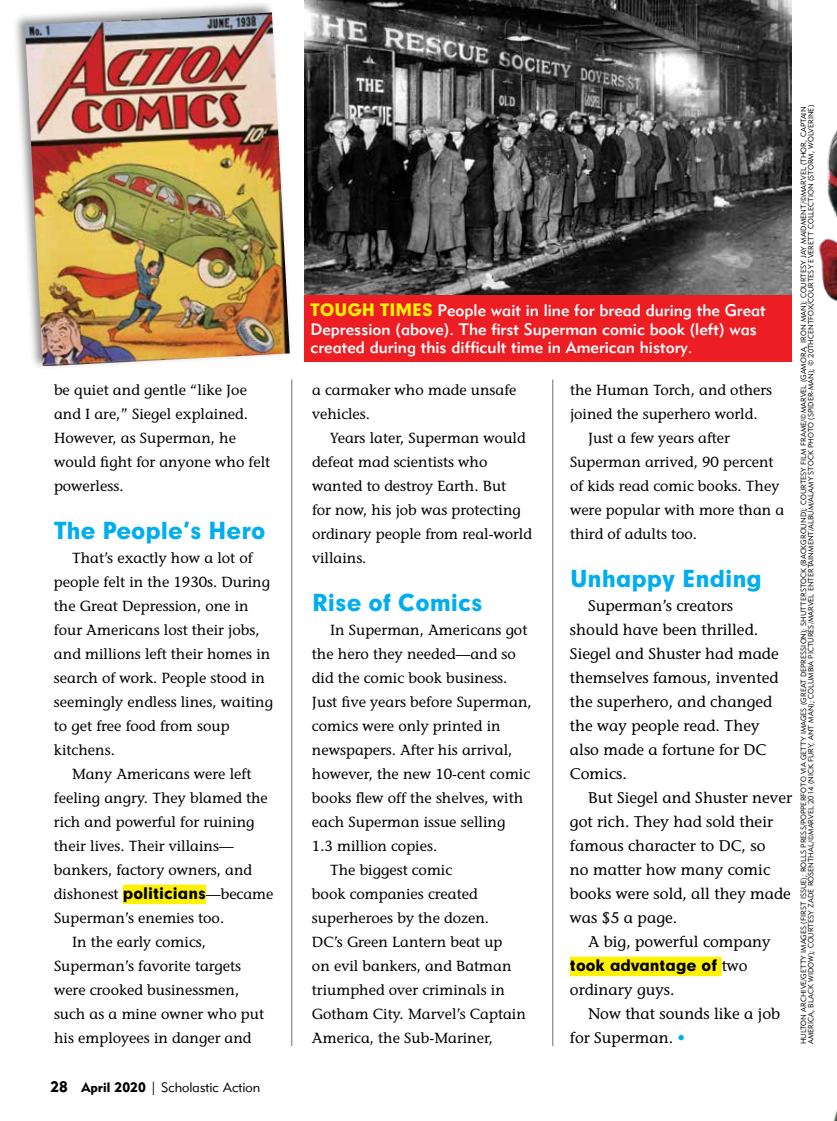
<style>
.page{position:relative;width:837px;height:1121px;background:#fff}
.page>*{position:absolute;margin:0;border:0;box-sizing:border-box;transform-origin:0 0}
.t1{font:22.5px "Geometric 706 BT Black B";color:#00aeef}
.t2{font:16.5px/18px "Geometric 415 BT Medium A";color:#fff}
.t3{font:15.3px/24px "Stone Informal";color:#000}
.t4{font:15.3px "Geometric 706 BT Black B";color:#000}
.t5{font:14.7px/24px "Stone Informal";color:#000}
.t6{font:13.5px "Geometric 415 BT Lite A";color:#000}
.t7{font:7.5px/7.5px "Geometric 415 BT Lite A";color:#000}
.s1{font-family:"Geometric 706 BT Black B";font-size:15.3px}
.s2{font-family:"Geometric 415 BT Black A";font-size:15px}
.s3{font-family:"Geometric 415 BT Black A"}
.s4{font-family:"Geometric 706 BT Black B";color:#fff200}
.s5{font-family:"Stone Informal"}
.s6{color:#00aeef}
</style>
<div class="page">
<hr style="left:292px;top:379px;width:1px;height:667px;background:#6d6e71">
<hr style="left:553px;top:379px;width:1px;height:667px;background:#6d6e71">
<div style="left:123px;top:884px;width:83px;height:20px;background:#fff200"></div>
<div style="left:570px;top:956px;width:152px;height:20px;background:#fff200"></div>
<div style="left:12px;top:1px;width:281px;height:369px;background:#000;opacity:.45"></div>
<img style="left:25px;top:12px;width:265px;height:354px">
<img style="left:304px;top:0;width:488px;height:295px">
<div style="left:304px;top:295px;width:488px;height:66px;background:#ed1d24"></div>
<img style="left:761px;top:57px;width:76px;height:238px">
<img style="left:806px;top:285px;width:31px;height:17px">
<img style="left:833px;top:1109px;width:4px;height:11px">
<p class="t5" style="left:54px;top:377px;width:218px">be quiet and gentle “like Joe and I are,” Siegel explained.<br>However, as Superman, he would fight for anyone who felt powerless.</p>
<h1 class="t1" style="left:54px;top:515px;width:213px">The People’s Hero</h1>
<p class="t5" style="left:54px;top:545px;width:220px;text-indent:18px">That’s exactly how a lot of people felt in the 1930s. During the Great Depression, one in four Americans lost their jobs, and millions left their homes in search of work. People stood in seemingly endless lines, waiting to get free food from soup kitchens.</p>
<p class="t5" style="left:72px;top:761px;width:181px">Many Americans were left</p>
<p class="t5" style="left:54px;top:785px;width:215px">feeling angry. They blamed the</p>
<p class="t5" style="left:54px;top:809px;width:202px">rich and powerful for ruining</p>
<p class="t5" style="left:54px;top:833px;width:181px">their lives. Their villains—</p>
<p class="t5" style="left:54px;top:857px;width:200px">bankers, factory owners, and</p>
<p class="t5" style="left:54px;top:881px;width:221px">dishonest <span class="s1">politicians</span>—became</p>
<p class="t5" style="left:54px;top:905px;width:172px">Superman’s enemies too.</p>
<p class="t5" style="left:72px;top:929px;width:135px">In the early comics,</p>
<p class="t5" style="left:54px;top:953px;width:189px">Superman’s favorite targets</p>
<p class="t5" style="left:54px;top:977px;width:187px">were crooked businessmen,</p>
<p class="t5" style="left:54px;top:1001px;width:212px">such as a mine owner who put</p>
<p class="t5" style="left:54px;top:1025px;width:199px">his employees in danger and</p>
<p class="t6" style="left:50px;top:1079px;width:211px"><span class="s2">28</span> <span class="s3">April 2020</span> | Scholastic Action</p>
<p class="t2" style="left:310px;top:301px;width:457px"><span class="s4">TOUGH TIMES</span> People wait in line for bread during the Great<br>Depression (above). The first Superman comic book (left) was created during this difficult time in American history.</p>
<p class="t5" style="left:312px;top:377px;width:206px">a carmaker who made unsafe vehicles.</p>
<p class="t5" style="left:312px;top:425px;width:222px;text-indent:18px">Years later, Superman would defeat mad scientists who wanted to destroy Earth. But<br>for now, his job was protecting ordinary people from real-world villains.</p>
<h1 class="t1" style="left:312px;top:587px;width:172px">Rise of Comics</h1>
<p class="t5" style="left:330px;top:617px;width:199px">In Superman, Americans got</p>
<p class="t5" style="left:312px;top:641px;width:205px">the hero they needed—and so</p>
<p class="t5" style="left:312px;top:665px;width:197px">did the comic book business.</p>
<p class="t5" style="left:312px;top:689px;width:221px">Just five years before Superman,</p>
<p class="t5" style="left:312px;top:713px;width:190px">comics were only printed in</p>
<p class="t5" style="left:312px;top:737px;width:202px">newspapers. After his arrival,</p>
<p class="t5" style="left:312px;top:761px;width:220px">however, the new 10-cent comic</p>
<p class="t5" style="left:312px;top:785px;width:213px">books flew off the shelves, with</p>
<p class="t5" style="left:312px;top:809px;width:195px">each Superman issue selling</p>
<p class="t5" style="left:312px;top:833px;width:127px">1.3 million copies.</p>
<p class="t5" style="left:330px;top:857px;width:124px">The biggest comic</p>
<p class="t5" style="left:312px;top:881px;width:167px">book companies created</p>
<p class="t5" style="left:312px;top:905px;width:179px">superheroes by the dozen.</p>
<p class="t5" style="left:312px;top:929px;width:192px">DC’s Green Lantern beat up</p>
<p class="t5" style="left:312px;top:953px;width:201px">on evil bankers, and Batman</p>
<p class="t5" style="left:312px;top:977px;width:194px">triumphed over criminals in</p>
<p class="t5" style="left:312px;top:1001px;width:215px">Gotham City. Marvel’s Captain</p>
<p class="t5" style="left:312px;top:1025px;width:183px">America, the Sub-Mariner,</p>
<p class="t5" style="left:570px;top:377px;width:204px">the Human Torch, and others</p>
<p class="t5" style="left:570px;top:401px;width:189px">joined the superhero world.</p>
<p class="t5" style="left:588px;top:425px;width:143px">Just a few years after</p>
<p class="t5" style="left:570px;top:449px;width:205px">Superman arrived, 90 percent</p>
<p class="t5" style="left:570px;top:473px;width:211px">of kids read comic books. They</p>
<p class="t5" style="left:570px;top:497px;width:216px">were popular with more than a</p>
<p class="t5" style="left:570px;top:521px;width:129px">third of adults too.</p>
<h1 class="t1" style="left:570px;top:563px;width:193px">Unhappy Ending</h1>
<p class="t3" style="left:570px;top:593px;width:210px;text-indent:18px">Superman’s creators should have been thrilled.<br>Siegel and Shuster had made themselves famous, invented the superhero, and changed the way people read. They also made a fortune for DC<br>Comics.</p>
<p class="t3" style="left:570px;top:785px;width:224px;text-indent:18px">But Siegel and Shuster never got rich. They had sold their famous character to DC, so<br>no matter how many comic books were sold, all they made was $5 a page.</p>
<p class="t3" style="left:588px;top:929px;width:184px">A big, powerful company</p>
<p class="t4" style="left:570px;top:954px;width:179px">took advantage of <span class="s5">two</span></p>
<p class="t3" style="left:570px;top:977px;width:106px">ordinary guys.</p>
<p class="t3" style="left:588px;top:1001px;width:194px">Now that sounds like a job</p>
<p class="t3" style="left:570px;top:1025px;width:117px">for Superman. <span class="s6">•</span></p>
<p class="t7" style="left:800px;top:1044px;width:940px;rotate:-90deg">HULTON ARCHIVE/GETTY IMAGES (FIRST ISSUE); ROLLS PRESS/POPPERFOTO VIA GETTY IMAGES (GREAT DEPRESSION); SHUTTERSTOCK (BACKGROUND); COURTESY FILM FRAME/©MARVEL (GAMORA, IRON MAN); COURTESY JAY MAIDMENT/©MARVEL (THOR, CAPTAIN<br>AMERICA, BLACK WIDOW); COURTESY ZADE ROSENTHAL/©MARVEL 2014 (NICK FURY, ANT MAN); COLUMBIA PICTURES/MARVEL ENTERTAINMENT/ALBUM/ALAMY STOCK PHOTO (SPIDER-MAN); © 20THCENTFOX/COURTESY EVERETT COLLECTION (STORM, WOLVERINE)</p>
</div>
